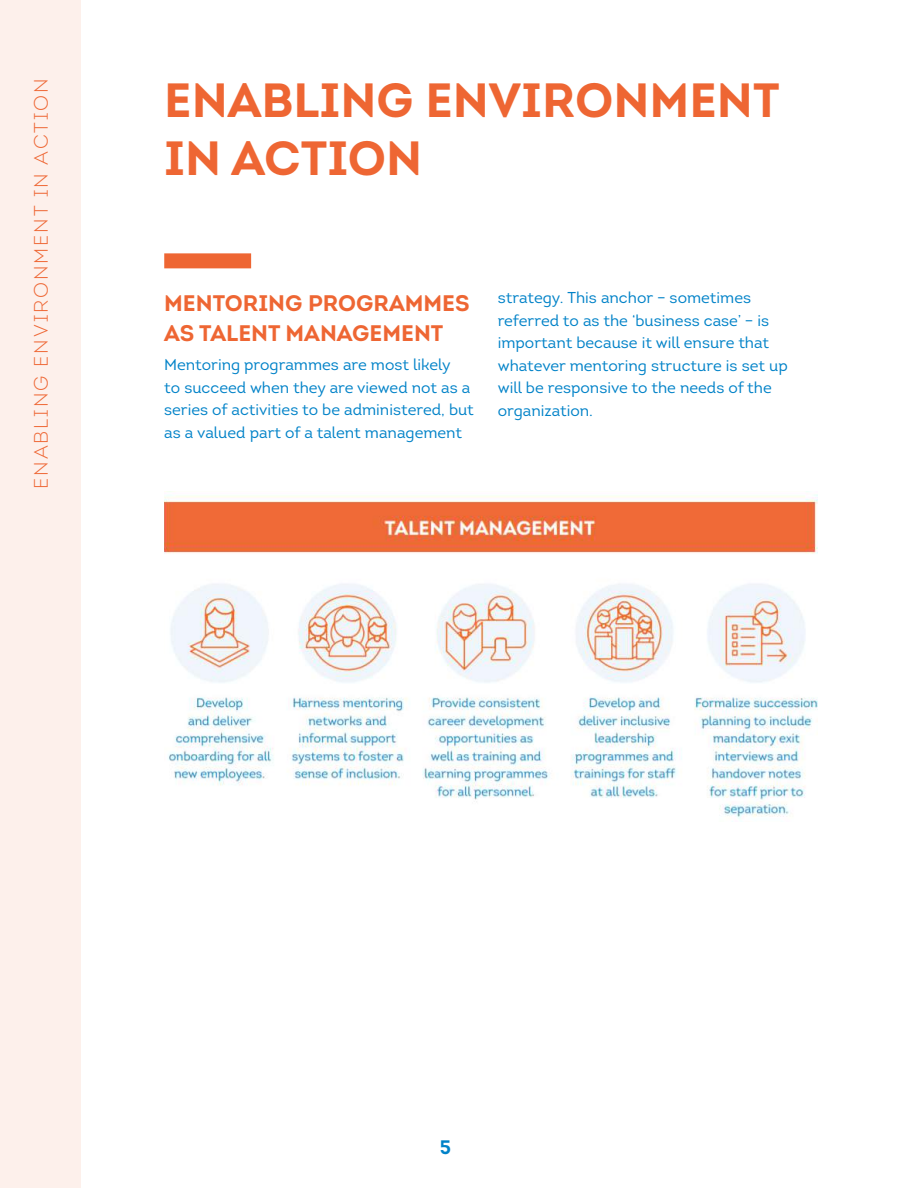
<style>
.page{position:relative;width:918px;height:1188px;background:#fff}
.page>*{position:absolute;margin:0;border:0;box-sizing:border-box;transform-origin:0 0}
.t1{font:48px/57.6px "Intro Bold Caps";color:#e63}
.t2{font:22.5px/30px "Intro Bold Caps";color:#e63}
.t3{font:300 19.5px "Intro";letter-spacing:.1em;color:#e63}
.t4{font:19.5px "Intro Bold Caps";color:#0082c8}
.t5{font:15.75px/22.5px "Intro";color:#0082c8}
</style>
<div class="page">
<div style="left:164px;top:253px;width:87px;height:15px;background:#e63"></div>
<div style="left:0;top:0;width:81px;height:1188px;background:#fdf0eb"></div>
<img style="left:164px;top:494px;width:653px;height:328px">
<p class="t3" style="left:29px;top:489px;width:412px;rotate:-90deg">ENABLING ENVIRONMENT IN ACTION</p>
<h1 class="t1" style="left:164px;top:71px;width:617px">ENABLING ENVIRONMENT<br>IN ACTION</h1>
<h2 class="t2" style="left:164px;top:288px;width:307px">MENTORING PROGRAMMES<br>AS TALENT MANAGEMENT</h2>
<p class="t5" style="left:164px;top:354px;width:311px">Mentoring programmes are most likely<br>to succeed when they are viewed not as a series of activities to be administered, but as a valued part of a talent management</p>
<p class="t5" style="left:498px;top:287px;width:292px">strategy. This anchor – sometimes referred to as the ‘business case’ – is important because it will ensure that whatever mentoring structure is set up will be responsive to the needs of the organization.</p>
<p class="t4" style="left:440px;top:1135px;width:13px">5</p>
</div>
